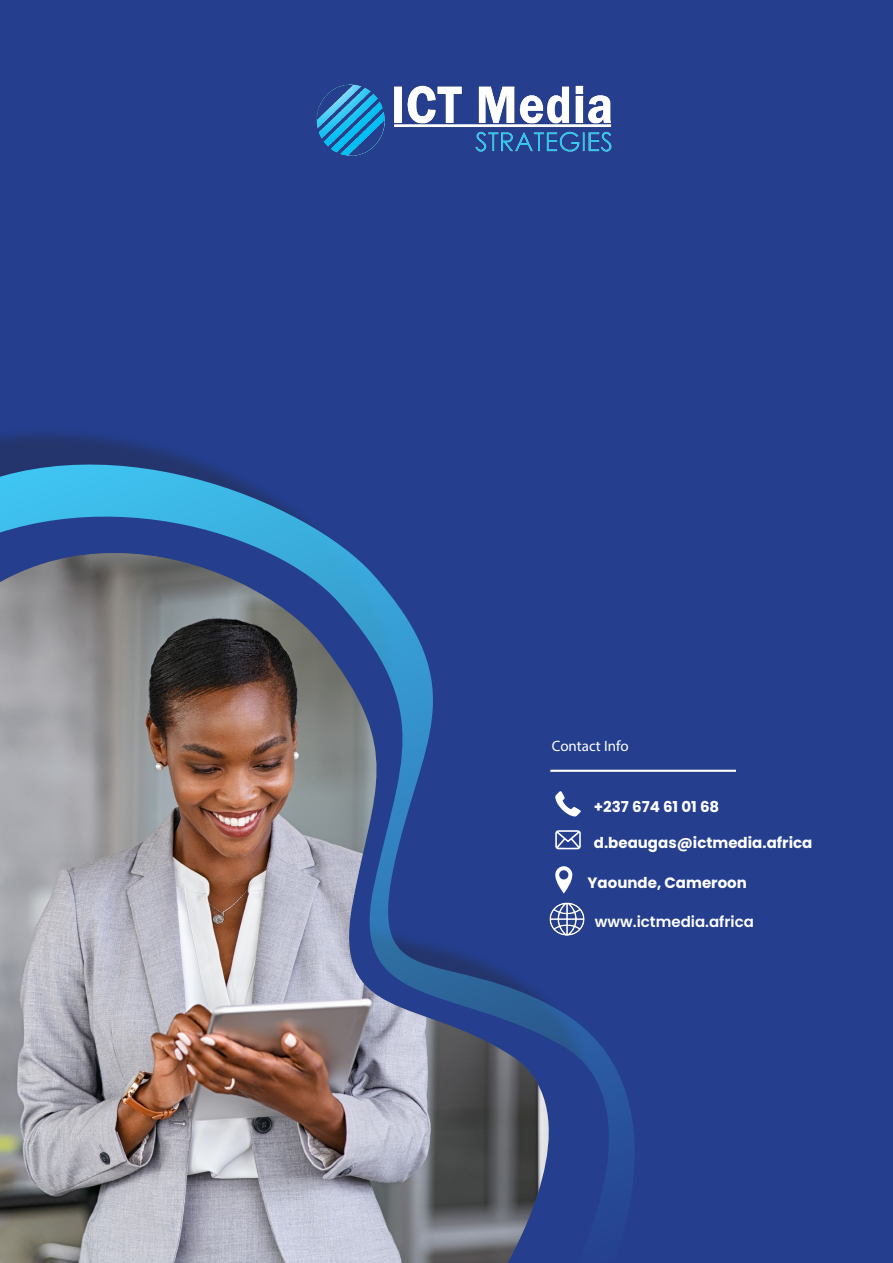
<style>
.page{position:relative;width:893px;height:1263px;background:#253f8e}
.page>*{position:absolute;margin:0;border:0;box-sizing:border-box;transform-origin:0 0}
.contact{font:700 15px "Poppins";color:#fff}
.Sub_sub_tittle{font:600 15px "Poppins";color:#fff}
.contact-2{font:15px "Myriad Pro";color:#fff}
</style>
<div class="page">
<hr style="left:550px;top:770px;width:186px;height:2px;background:#fff">
<div style="left:0;top:427px;width:601px;height:829px;background:#231f20;opacity:.3"></div>
<svg style="left:0;top:473px;width:661px;height:721px"></svg>
<svg style="left:0;top:508px;width:602px;height:748px"></svg>
<img style="left:0;top:553px;width:550px;height:710px">
<img style="left:549px;top:903px;width:36px;height:33px">
<img style="left:316px;top:84px;width:296px;height:72px">
<p class="contact-2" style="left:552px;top:737px;width:78px">Contact Info</p>
<p class="contact" style="left:594px;top:798px;width:127px">+237 674 61 01 68</p>
<p class="contact" style="left:594px;top:834px;width:220px">d.beaugas@ictmedia.africa</p>
<p class="contact" style="left:588px;top:874px;width:161px">Yaounde, Cameroon</p>
<p class="Sub_sub_tittle" style="left:595px;top:913px;width:161px">www.ictmedia.africa</p>
</div>
